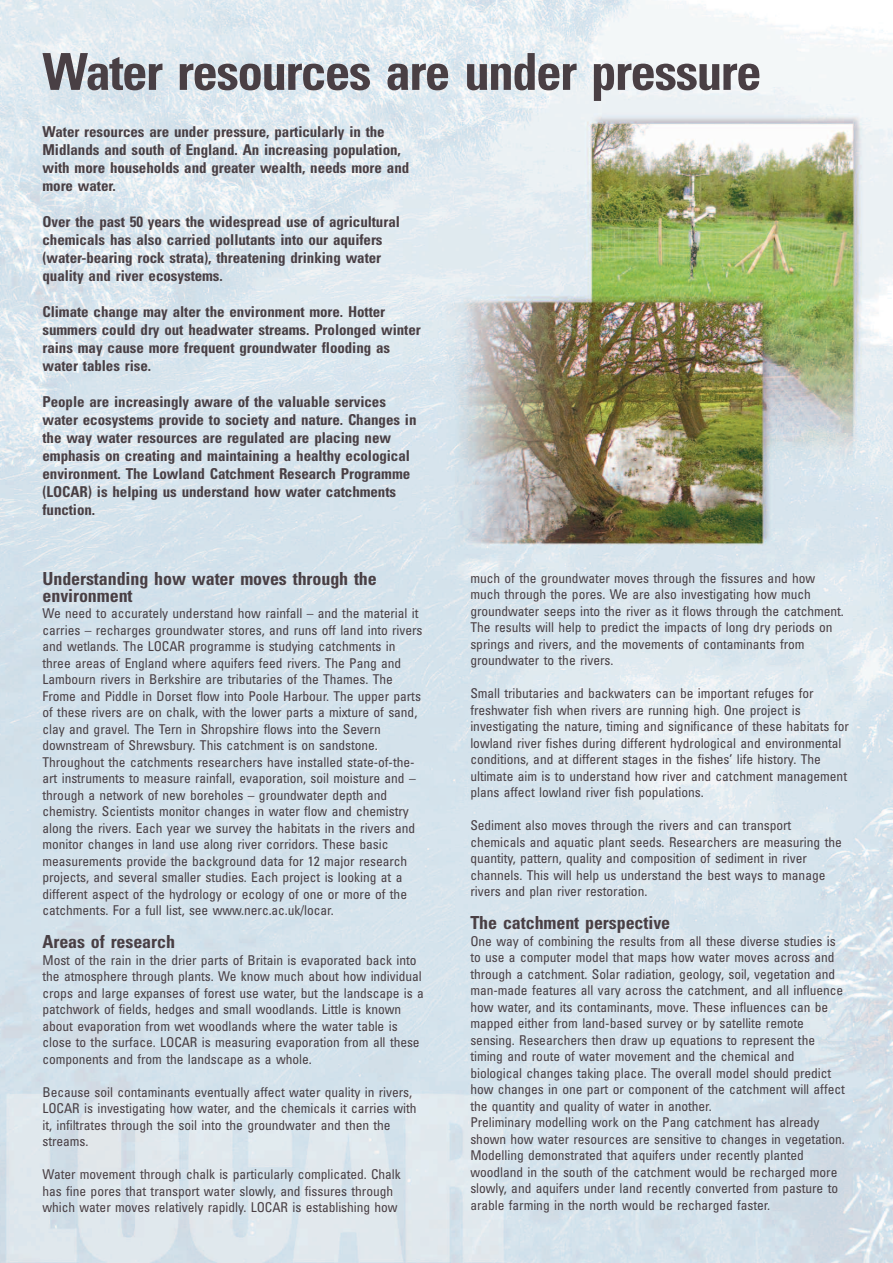
<style>
.page{position:relative;width:893px;height:1263px;background:#fff}
.page>*{position:absolute;margin:0;border:0;box-sizing:border-box;transform-origin:0 0}
.t1{font:700 condensed 51px "Univers";letter-spacing:-.03em;color:#493f44}
.t2{font:700 condensed 18px/16.5px "Univers";letter-spacing:-.005em;color:#493f44}
.t3{font:700 condensed 15px/18px "Univers";letter-spacing:-.005em;color:#493f44}
.t4{font:condensed 13.5px/16.5px "Univers";letter-spacing:-.005em;color:#493f44}
</style>
<div class="page">
<img style="left:0;top:0;width:893px;height:1263px">
<h1 class="t1" style="left:43px;top:53px;width:720px">Water resources are under pressure</h1>
<p class="t3" style="left:43px;top:124px;width:368px">Water resources are under pressure, particularly in the Midlands and south of England. An increasing population, with more households and greater wealth, needs more and more water.</p>
<p class="t3" style="left:43px;top:214px;width:359px">Over the past 50 years the widespread use of agricultural chemicals has also carried pollutants into our aquifers (water-bearing rock strata), threatening drinking water quality and river ecosystems.</p>
<p class="t3" style="left:43px;top:304px;width:380px">Climate change may alter the environment more. Hotter summers could dry out headwater streams. Prolonged winter rains may cause more frequent groundwater flooding as water tables rise.</p>
<p class="t3" style="left:43px;top:394px;width:375px">People are increasingly aware of the valuable services water ecosystems provide to society and nature. Changes in the way water resources are regulated are placing new emphasis on creating and maintaining a healthy ecological environment. The Lowland Catchment Research Programme (LOCAR) is helping us understand how water catchments function.</p>
<h2 class="t2" style="left:43px;top:572px;width:336px">Understanding how water moves through the environment</h2>
<p class="t4" style="left:43px;top:606px;width:382px">We need to accurately understand how rainfall – and the material it carries – recharges groundwater stores, and runs off land into rivers and wetlands. The LOCAR programme is studying catchments in three areas of England where aquifers feed rivers. The Pang and Lambourn rivers in Berkshire are tributaries of the Thames. The Frome and Piddle in Dorset flow into Poole Harbour. The upper parts of these rivers are on chalk, with the lower parts a mixture of sand, clay and gravel. The Tern in Shropshire flows into the Severn downstream of Shrewsbury. This catchment is on sandstone.<br>Throughout the catchments researchers have installed state-of-the&shy;art instruments to measure rainfall, evaporation, soil moisture and – through a network of new boreholes – groundwater depth and chemistry. Scientists monitor changes in water flow and chemistry along the rivers. Each year we survey the habitats in the rivers and monitor changes in land use along river corridors. These basic measurements provide the background data for 12 major research projects, and several smaller studies. Each project is looking at a different aspect of the hydrology or ecology of one or more of the catchments. For a full list, see www.nerc.ac.uk/locar.</p>
<h2 class="t2" style="left:43px;top:935px;width:134px">Areas of research</h2>
<p class="t4" style="left:43px;top:953px;width:383px">Most of the rain in the drier parts of Britain is evaporated back into the atmosphere through plants. We know much about how individual crops and large expanses of forest use water, but the landscape is a patchwork of fields, hedges and small woodlands. Little is known about evaporation from wet woodlands where the water table is close to the surface. LOCAR is measuring evaporation from all these components and from the landscape as a whole.</p>
<p class="t4" style="left:43px;top:1085px;width:375px">Because soil contaminants eventually affect water quality in rivers, LOCAR is investigating how water, and the chemicals it carries with it, infiltrates through the soil into the groundwater and then the streams.</p>
<p class="t4" style="left:43px;top:1167px;width:360px">Water movement through chalk is particularly complicated. Chalk has fine pores that transport water slowly, and fissures through which water moves relatively rapidly. LOCAR is establishing how</p>
<p class="t4" style="left:470px;top:571px;width:375px">much of the groundwater moves through the fissures and how much through the pores. We are also investigating how much groundwater seeps into the river as it flows through the catchment.<br>The results will help to predict the impacts of long dry periods on springs and rivers, and the movements of contaminants from groundwater to the rivers.</p>
<p class="t4" style="left:470px;top:686px;width:380px">Small tributaries and backwaters can be important refuges for freshwater fish when rivers are running high. One project is investigating the nature, timing and significance of these habitats for lowland river fishes during different hydrological and environmental conditions, and at different stages in the fishes’ life history. The ultimate aim is to understand how river and catchment management plans affect lowland river fish populations.</p>
<p class="t4" style="left:470px;top:818px;width:373px">Sediment also moves through the rivers and can transport chemicals and aquatic plant seeds. Researchers are measuring the quantity, pattern, quality and composition of sediment in river channels. This will help us understand the best ways to manage rivers and plan river restoration.</p>
<h2 class="t2" style="left:470px;top:916px;width:201px">The catchment perspective</h2>
<p class="t4" style="left:470px;top:934px;width:376px">One way of combining the results from all these diverse studies is to use a computer model that maps how water moves across and through a catchment. Solar radiation, geology, soil, vegetation and man-made features all vary across the catchment, and all influence how water, and its contaminants, move. These influences can be mapped either from land-based survey or by satellite remote sensing. Researchers then draw up equations to represent the timing and route of water movement and the chemical and biological changes taking place. The overall model should predict how changes in one part or component of the catchment will affect the quantity and quality of water in another.<br>Preliminary modelling work on the Pang catchment has already shown how water resources are sensitive to changes in vegetation.<br>Modelling demonstrated that aquifers under recently planted woodland in the south of the catchment would be recharged more slowly, and aquifers under land recently converted from pasture to arable farming in the north would be recharged faster.</p>
</div>
